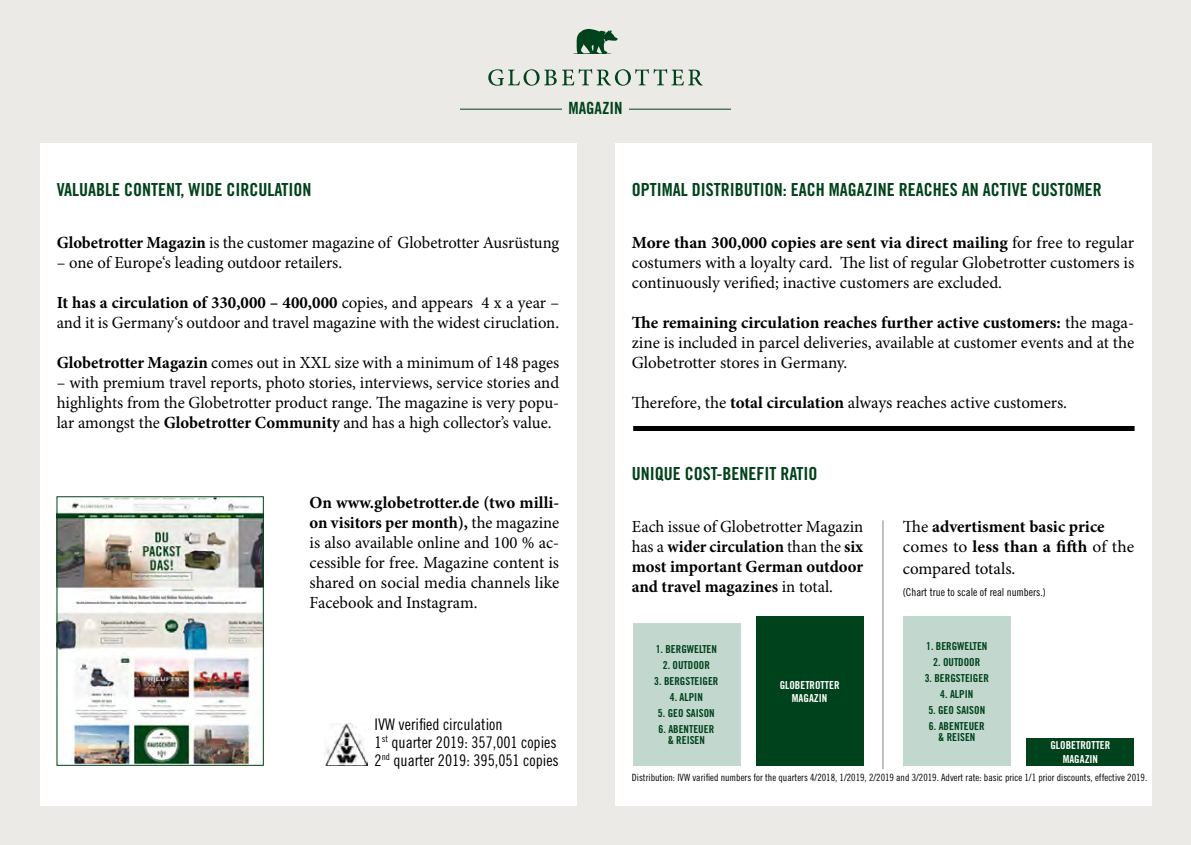
<style>
.page{position:relative;width:1191px;height:845px;background:#eceae6}
.page>*{position:absolute;margin:0;border:0;box-sizing:border-box;transform-origin:0 0}
.t1{font:18px "Trade Gothic LT Pro Bd Cn 20";color:#00421b}
.GLO_RE19_Fliess{font:17px/20px "Minion Pro";letter-spacing:-.005em;color:#000;text-align:justify}
.GLO_RE19_Fliess-2{font:700 17px/20px "Minion Pro";color:#000;text-align:justify}
.GLO_RE19_Produkttext{font:16.8px "Trade Gothic LT Pro Bd Cn 20";color:#00421b}
.GLO_RE19_Prod_Infoka{font:16px "Trade Gothic LT Pro Cn 18";color:#000}
.t2{font:11px "Trade Gothic LT Pro Bd Cn 20";color:#00421b}
.t3{font:11px "Trade Gothic LT Pro Bd Cn 20";color:#fff}
.GLO_RE19_Fotocredit{font:11px "Trade Gothic LT Pro Cn 18";color:#000}
.GLO_RE19_Fotocredit-2{font:10px "Trade Gothic LT Pro Cn 18";color:#000}
.s1{font-weight:700}
.s2{font-weight:400}
</style>
<div class="page">
<div style="left:40px;top:143px;width:536px;height:662px;background:#fff"></div>
<div style="left:615px;top:143px;width:536px;height:662px;background:#fff"></div>
<hr style="left:460px;top:109px;width:271px;height:1px;background:#00421b">
<div style="left:562px;top:102px;width:66px;height:14px;background:#eceae6"></div>
<svg style="left:573px;top:28px;width:45px;height:26px"></svg>
<svg style="left:488px;top:69px;width:214px;height:17px"></svg>
<img style="left:325px;top:723px;width:42px;height:42px">
<div style="left:633px;top:426px;width:501px;height:5px;background:#000"></div>
<div style="left:755px;top:616px;width:108px;height:150px;background:#00421b"></div>
<div style="left:632px;top:623px;width:108px;height:142px;background:#c2d8ce"></div>
<div style="left:903px;top:616px;width:107px;height:149px;background:#c2d8ce"></div>
<div style="left:1026px;top:738px;width:108px;height:27px;background:#00421b"></div>
<hr style="left:882px;top:520px;width:1px;height:249px;background:#000">
<img style="left:59px;top:498px;width:203px;height:265px">
<div style="left:57px;top:496px;width:207px;height:269px;border:1px solid #00421b"></div>
<p class="GLO_RE19_Produkttext" style="left:568px;top:98px;width:56px">MAGAZIN</p>
<p class="t1" style="left:57px;top:178px;width:256px">VALUABLE CONTENT, WIDE CIRCULATION</p>
<p class="t1" style="left:632px;top:178px;width:471px">OPTIMAL DISTRIBUTION: EACH MAGAZINE REACHES AN ACTIVE CUSTOMER</p>
<p class="GLO_RE19_Fliess" style="left:57px;top:233px;width:504px"><span class="s1">Globetrotter Magazin</span> is the customer magazine of Globetrotter Ausrüstung</p>
<p class="GLO_RE19_Fliess" style="left:57px;top:253px;width:287px">– one of Europe‘s leading outdoor retailers.</p>
<p class="GLO_RE19_Fliess" style="left:57px;top:293px;width:504px"><span class="s1">It has a circulation of 330,000 – 400,000</span> copies, and appears 4 x a year – and it is Germany‘s outdoor and travel magazine with the widest ciruclation.</p>
<p class="GLO_RE19_Fliess" style="left:57px;top:353px;width:504px"><span class="s1">Globetrotter Magazin</span> comes out in XXL size with a minimum of 148 pages</p>
<p class="GLO_RE19_Fliess" style="left:57px;top:373px;width:504px">– with premium travel reports, photo stories, interviews, service stories and highlights from the Globetrotter product range. The magazine is very popu&shy;lar amongst the <span class="s1">Globetrotter Community</span> and has a high collector’s value.</p>
<p class="GLO_RE19_Fliess" style="left:310px;top:493px;width:251px"><span class="s1">On www.globetrotter.de (two milli&shy;on visitors per month),</span> the magazine is also available online and 100 % ac&shy;cessible for free. Magazine content is shared on social media channels like Facebook and Instagram.</p>
<p class="GLO_RE19_Prod_Infoka" style="left:374px;top:714px;width:129px">IVW verified circulation</p>
<p class="GLO_RE19_Prod_Infoka" style="left:374px;top:732px;width:184px">1<sup>st</sup> quarter 2019: 357,001 copies</p>
<p class="GLO_RE19_Prod_Infoka" style="left:374px;top:750px;width:186px">2<sup>nd</sup> quarter 2019: 395,051 copies</p>
<p class="GLO_RE19_Fliess" style="left:632px;top:233px;width:504px"><span class="s1">More than 300,000 copies are sent via direct mailing</span> for free to regular costumers with a loyalty card. The list of regular Globetrotter customers is continuously verified; inactive customers are excluded.</p>
<p class="GLO_RE19_Fliess" style="left:632px;top:313px;width:504px"><span class="s1">The remaining circulation reaches further active customers:</span> the maga&shy;zine is included in parcel deliveries, available at customer events and at the Globetrotter stores in Germany.</p>
<p class="GLO_RE19_Fliess" style="left:632px;top:393px;width:437px">Therefore, the <span class="s1">total circulation</span> always reaches active customers.</p>
<p class="t1" style="left:632px;top:463px;width:187px">UNIQUE COST-BENEFIT RATIO</p>
<p class="GLO_RE19_Fliess-2" style="left:632px;top:516px;width:233px"><span class="s2">Each issue of Globetrotter Magazin has a</span> wider circulation <span class="s2">than the</span> six most important German outdoor and travel magazines <span class="s2">in total.</span></p>
<p class="GLO_RE19_Fliess-2" style="left:903px;top:516px;width:203px"><span class="s2">The</span> advertisment basic price</p>
<p class="GLO_RE19_Fliess" style="left:903px;top:536px;width:233px;line-height:22px">comes to <span class="s1">less than a fifth</span> of the compared totals.</p>
<p class="GLO_RE19_Fotocredit" style="left:903px;top:585px;width:144px">(Chart true to scale of real numbers.)</p>
<p class="t2" style="left:926px;top:639px;width:63px">1. BERGWELTEN</p>
<p class="t2" style="left:933px;top:655px;width:49px">2. OUTDOOR</p>
<p class="t2" style="left:924px;top:671px;width:66px">3. BERGSTEIGER</p>
<p class="t2" style="left:940px;top:687px;width:34px">4. ALPIN</p>
<p class="t2" style="left:928px;top:703px;width:58px">5. GEO SAISON</p>
<p class="t2" style="left:929px;top:719px;width:57px">6. ABENTEUER</p>
<p class="t2" style="left:938px;top:730px;width:39px">&amp; REISEN</p>
<p class="t2" style="left:655px;top:642px;width:63px">1. BERGWELTEN</p>
<p class="t2" style="left:663px;top:658px;width:49px">2. OUTDOOR</p>
<p class="t2" style="left:654px;top:674px;width:66px">3. BERGSTEIGER</p>
<p class="t2" style="left:670px;top:690px;width:34px">4. ALPIN</p>
<p class="t2" style="left:658px;top:706px;width:58px">5. GEO SAISON</p>
<p class="t2" style="left:658px;top:722px;width:57px">6. ABENTEUER</p>
<p class="t2" style="left:667px;top:733px;width:39px">&amp; REISEN</p>
<p class="t3" style="left:779px;top:678px;width:61px">GLOBETROTTER</p>
<p class="t3" style="left:792px;top:691px;width:37px">MAGAZIN</p>
<p class="t3" style="left:1050px;top:739px;width:61px">GLOBETROTTER</p>
<p class="t3" style="left:1062px;top:752px;width:37px">MAGAZIN</p>
<p class="GLO_RE19_Fotocredit-2" style="left:632px;top:771px;width:517px">Distribution: IVW varified numbers for the quarters 4/2018, 1/2019, 2/2019 and 3/2019. Advert rate: basic price 1/1 prior discounts, effective 2019.</p>
</div>
